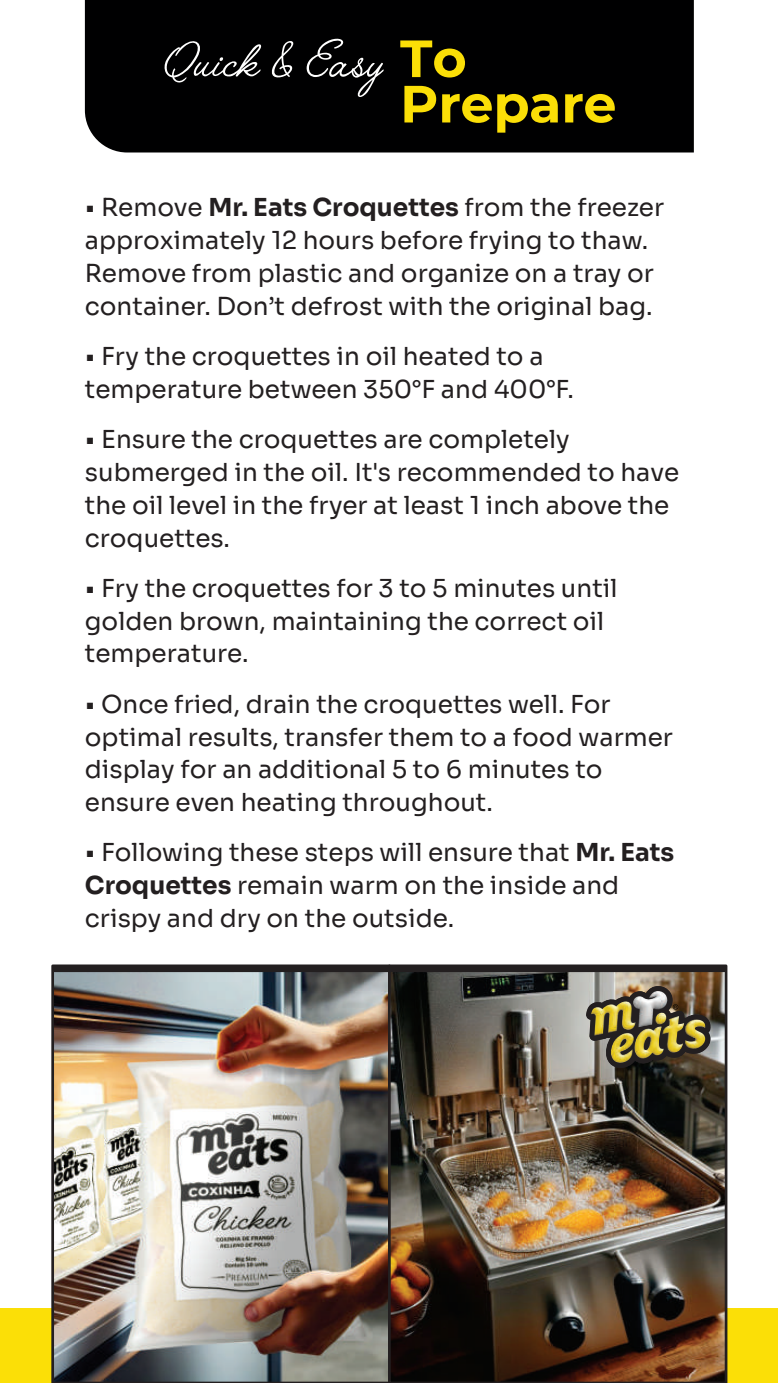
<style>
.page{position:relative;width:778px;height:1383px;background:#fff}
.page>*{position:absolute;margin:0;border:0;box-sizing:border-box;transform-origin:0 0}
.t1{font:61.88px "Angelface";color:#fff}
.t2{font:700 52.2px/45.4px "Montserrat";color:#fbdf07}
.t3{font:24.75px/32.9px "Sora";color:#231f20}
.s1{font-weight:700}
</style>
<div class="page">
<div style="left:0;top:1308px;width:778px;height:74px;background:#fbdf07"></div>
<div style="left:85px;top:0;width:609px;height:152px;background:#000001"></div>
<img style="left:392px;top:972px;width:331px;height:406px">
<img style="left:51px;top:964px;width:337px;height:418px">
<div style="left:388px;top:964px;width:339px;height:418px;border:3px solid #231f20"></div>
<div style="left:53px;top:965px;width:673px;height:7px;background:#231f20"></div>
<img style="left:586px;top:986px;width:125px;height:83px">
<h1 class="t1" style="left:164px;top:19px;width:219px">Quick &amp; Easy</h1>
<h2 class="t2" style="left:400px;top:36px;width:218px">To<br>Prepare</h2>
<p class="t3" style="left:85px;top:191px;width:581px">• Remove <span class="s1">Mr. Eats Croquettes</span> from the freezer approximately 12 hours before frying to thaw.<br>Remove from plastic and organize on a tray or container. Don’t defrost with the original bag.</p>
<p class="t3" style="left:85px;top:340px;width:490px">• Fry the croquettes in oil heated to a temperature between 350°F and 400°F.</p>
<p class="t3" style="left:85px;top:423px;width:595px">• Ensure the croquettes are completely submerged in the oil. It's recommended to have the oil level in the fryer at least 1 inch above the croquettes.</p>
<p class="t3" style="left:85px;top:572px;width:534px">• Fry the croquettes for 3 to 5 minutes until golden brown, maintaining the correct oil temperature.</p>
<p class="t3" style="left:85px;top:688px;width:589px">• Once fried, drain the croquettes well. For optimal results, transfer them to a food warmer display for an additional 5 to 6 minutes to ensure even heating throughout.</p>
<p class="t3" style="left:85px;top:836px;width:591px">• Following these steps will ensure that <span class="s1">Mr. Eats<br>Croquettes</span> remain warm on the inside and crispy and dry on the outside.</p>
</div>
